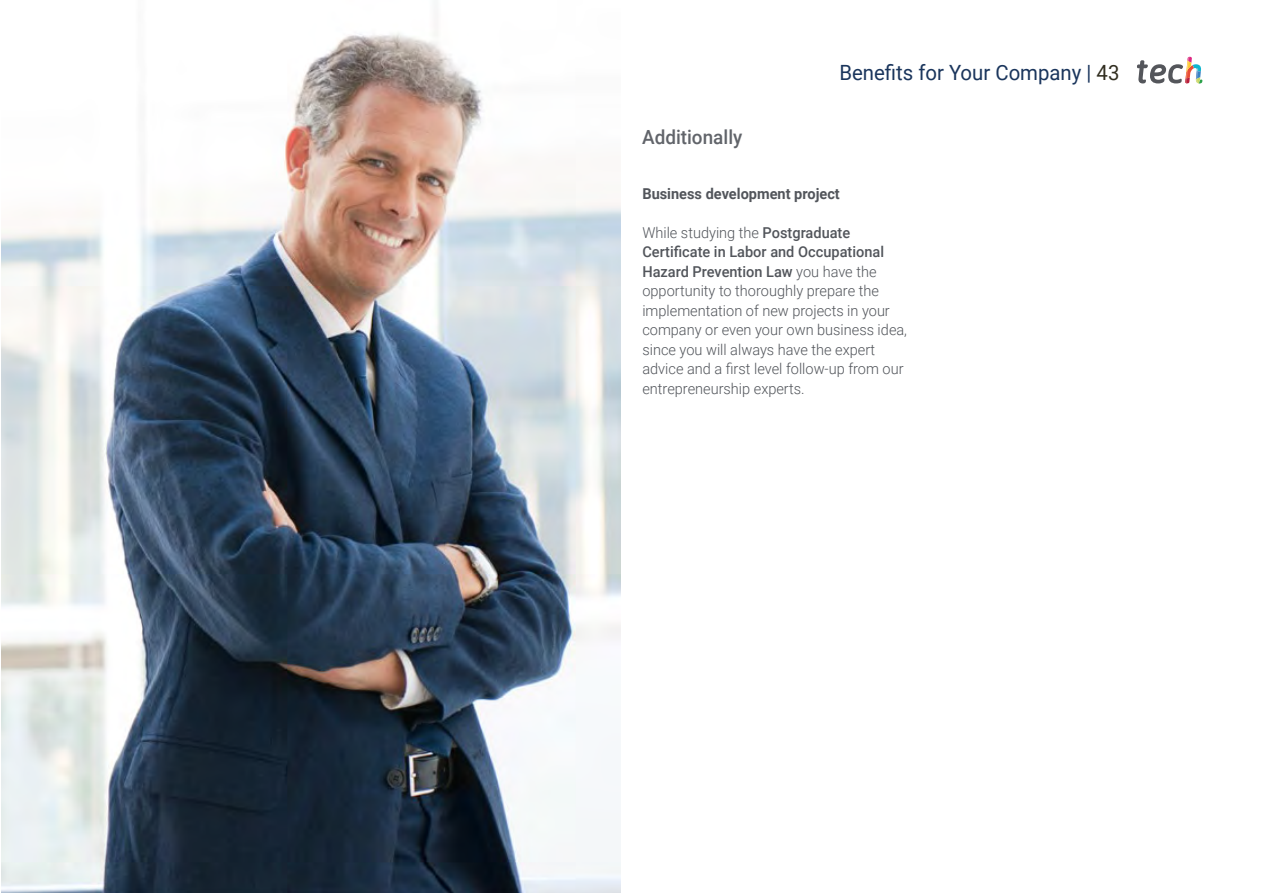
<style>
.page{position:relative;width:1263px;height:893px;background:#fff}
.page>*{position:absolute;margin:0;border:0;box-sizing:border-box;transform-origin:0 0}
.t1{font:21px "Roboto";color:#1a355c}
.t2{font:500 19.5px "Roboto";color:#61646a}
.t3{font:300 15px/19.5px "Roboto";color:#52555b}
.t4{font:700 15px "Roboto";color:#52555b}
.s1{color:#312e20}
.s2{font-weight:500}
</style>
<div class="page">
<hr style="left:0;top:0;width:1px;height:893px;background:#17355b">
<img style="left:1px;top:31px;width:620px;height:862px">
<svg style="left:1137px;top:57px;width:65px;height:27px"></svg>
<h1 class="t1" style="left:839px;top:57px;width:282px">Benefits for Your Company | <span class="s1">43</span></h1>
<h2 class="t2" style="left:642px;top:124px;width:102px">Additionally</h2>
<p class="t4" style="left:642px;top:183px;width:199px">Business development project</p>
<p class="t3" style="left:642px;top:222px;width:266px">While studying the <span class="s2">Postgraduate Certificate in Labor and Occupational Hazard Prevention Law</span> you have the opportunity to thoroughly prepare the implementation of new projects in your company or even your own business idea, since you will always have the expert advice and a first level follow-up from our entrepreneurship experts.</p>
</div>
